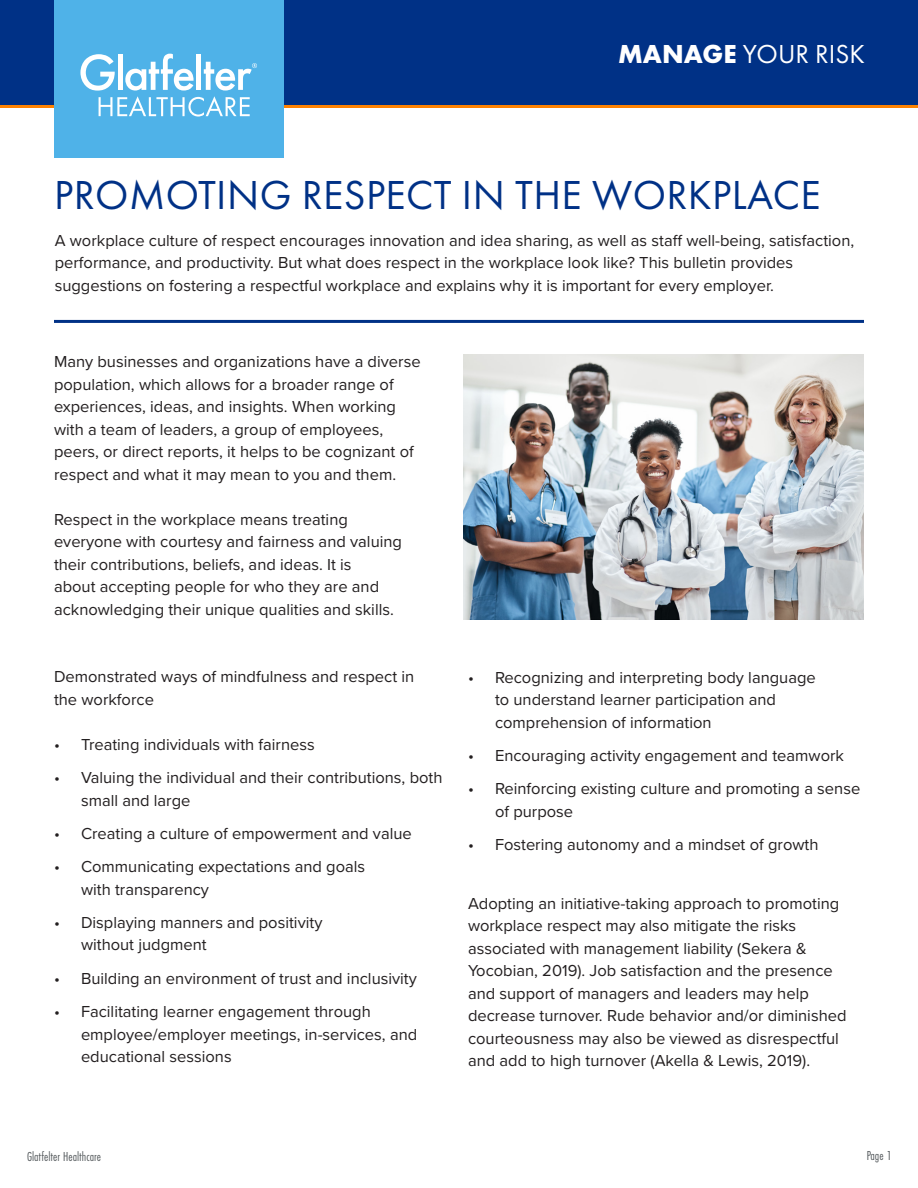
<style>
.page{position:relative;width:918px;height:1188px;background:#fff}
.page>*{position:absolute;margin:0;border:0;box-sizing:border-box;transform-origin:0 0}
.t1{font:42px "Futura PT";letter-spacing:.01em;color:#003186}
.t2{font:27px "Futura PT";color:#fff}
.Body_Text{font:16.5px/22.5px "Proxima Nova";color:#231f20}
.t3{font:13.5px "Futura PT Cond";color:#52575a}
.s1{font-weight:700}
</style>
<div class="page">
<div style="left:0;top:0;width:918px;height:106px;background:#003186"></div>
<hr style="left:0;top:105px;width:918px;height:3px;background:#ff8200">
<div style="left:54px;top:0;width:230px;height:158px;background:#4fb2e8"></div>
<svg style="left:80px;top:54px;width:177px;height:62px"></svg>
<hr style="left:54px;top:320px;width:810px;height:3px;background:#003186">
<img style="left:464px;top:354px;width:399px;height:265px">
<h2 class="t2" style="left:618px;top:38px;width:248px"><span class="s1">MANAGE</span> YOUR RISK</h2>
<p class="t1" style="left:54px;top:171px;width:768px">PROMOTING RESPECT IN THE WORKPLACE</p>
<p class="Body_Text" style="left:55px;top:228px;width:801px">A workplace culture of respect encourages innovation and idea sharing, as well as staff well-being, satisfaction, performance, and productivity. But what does respect in the workplace look like? This bulletin provides suggestions on fostering a respectful workplace and explains why it is important for every employer.</p>
<p class="Body_Text" style="left:54px;top:350px;width:368px">Many businesses and organizations have a diverse population, which allows for a broader range of experiences, ideas, and insights. When working with a team of leaders, a group of employees, peers, or direct reports, it helps to be cognizant of respect and what it may mean to you and them.</p>
<p class="Body_Text" style="left:54px;top:507px;width:350px">Respect in the workplace means treating everyone with courtesy and fairness and valuing their contributions, beliefs, and ideas. It is<br>about accepting people for who they are and acknowledging their unique qualities and skills.</p>
<p class="Body_Text" style="left:54px;top:665px;width:362px">Demonstrated ways of mindfulness and respect in the workforce</p>
<p class="Body_Text" style="left:54px;top:732px;width:262px">• Treating individuals with fairness</p>
<p class="Body_Text" style="left:81px;top:766px;width:363px;text-indent:-27px">• Valuing the individual and their contributions, both small and large</p>
<p class="Body_Text" style="left:54px;top:821px;width:359px">• Creating a culture of empowerment and value</p>
<p class="Body_Text" style="left:81px;top:855px;width:286px;text-indent:-27px">• Communicating expectations and goals with transparency</p>
<p class="Body_Text" style="left:81px;top:911px;width:243px;text-indent:-27px">• Displaying manners and positivity without judgment</p>
<p class="Body_Text" style="left:54px;top:966px;width:364px">• Building an environment of trust and inclusivity</p>
<p class="Body_Text" style="left:81px;top:1000px;width:338px;text-indent:-27px">• Facilitating learner engagement through employee/employer meetings, in-services, and educational sessions</p>
<p class="Body_Text" style="left:495px;top:665px;width:322px;text-indent:-27px">• Recognizing and interpreting body language to understand learner participation and comprehension of information</p>
<p class="Body_Text" style="left:468px;top:744px;width:378px">• Encouraging activity engagement and teamwork</p>
<p class="Body_Text" style="left:495px;top:777px;width:367px;text-indent:-27px">• Reinforcing existing culture and promoting a sense of purpose</p>
<p class="Body_Text" style="left:468px;top:833px;width:352px">• Fostering autonomy and a mindset of growth</p>
<p class="Body_Text" style="left:468px;top:891px;width:380px">Adopting an initiative-taking approach to promoting workplace respect may also mitigate the risks associated with management liability (Sekera &amp; Yocobian, 2019). Job satisfaction and the presence and support of managers and leaders may help decrease turnover. Rude behavior and/or diminished courteousness may also be viewed as disrespectful and add to high turnover (Akella &amp; Lewis, 2019).</p>
<p class="t3" style="left:27px;top:1148px;width:75px">Glatfelter Healthcare</p>
<p class="t3" style="left:867px;top:1148px;width:27px">Page 1</p>
</div>
